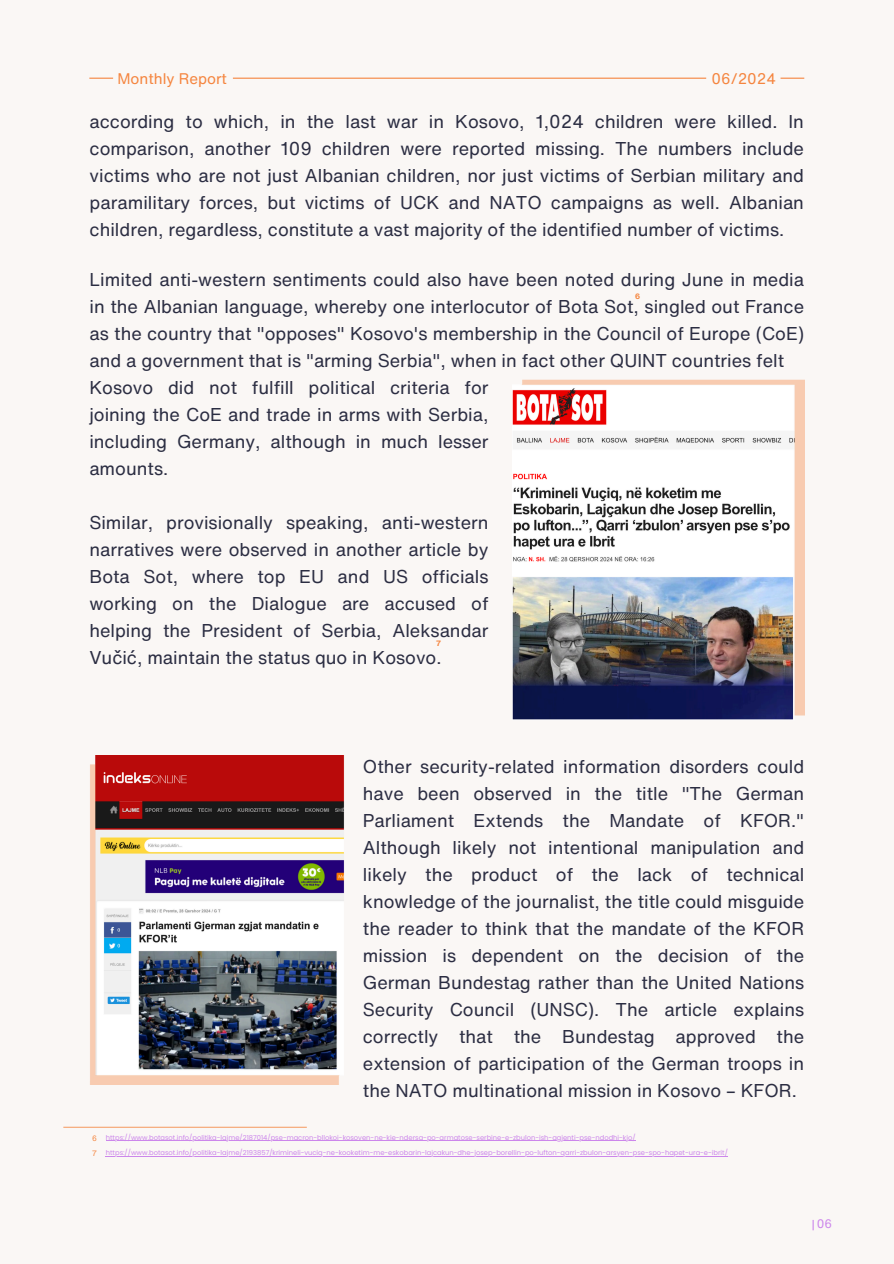
<style>
.page{position:relative;width:894px;height:1264px;background:#fff}
.page>*{position:absolute;margin:0;border:0;box-sizing:border-box;transform-origin:0 0}
.t1{font:18px/27px "Helvetica Now Text";color:#2b2d42;text-align:justify}
.t2{font:15px "Helvetica Now Text";color:#f5853f}
.t3{font:12px "Helvetica Now Text";color:#cc86eb}
.t4{font:700 7.5px "Helvetica Now Text";color:#f5853f}
.t5{font:7.5px "Helvetica Now Text";color:#f5853f}
.t6{font:6.75px "Poppins";color:#cc86eb}
</style>
<div class="page">
<div style="left:0;top:0;width:893px;height:1263px;background:#faf7f5"></div>
<hr style="left:233px;top:78px;width:473px;height:1px;background:#f5853f">
<svg style="left:89px;top:78px;width:24px;height:1px"></svg>
<svg style="left:780px;top:78px;width:24px;height:1px"></svg>
<img style="left:512px;top:379px;width:292px;height:341px">
<img style="left:90px;top:755px;width:254px;height:329px">
<hr style="left:63px;top:1126px;width:244px;height:1px;background:#f5853f">
<hr style="left:106px;top:1140px;width:529px;height:1px;background:#cc86eb">
<hr style="left:106px;top:1155px;width:621px;height:1px;background:#cc86eb">
<p class="t2" style="left:117px;top:67px;width:111px">Monthly Report</p>
<h1 class="t2" style="left:711px;top:67px;width:66px">06/2024</h1>
<h1 class="t1" style="left:90px;top:108px;width:715px">according to which, in the last war in Kosovo, 1,024 children were killed. In comparison, another 109 children were reported missing. The numbers include victims who are not just Albanian children, nor just victims of Serbian military and paramilitary forces, but victims of UCK and NATO campaigns as well. Albanian children, regardless, constitute a vast majority of the identified number of victims.</h1>
<p class="t1" style="left:89px;top:266px;width:716px">Limited anti-western sentiments could also have been noted during June in media in the Albanian language, whereby one interlocutor of Bota Sot, singled out France as the country that "opposes" Kosovo's membership in the Council of Europe (CoE) and a government that is "arming Serbia", when in fact other QUINT countries felt</p>
<h1 class="t4" style="left:635px;top:291px;width:6px">6</h1>
<h1 class="t1" style="left:89px;top:373px;width:400px">Kosovo did not fulfill political criteria for joining the CoE and trade in arms with Serbia, including Germany, although in much lesser amounts.</h1>
<p class="t1" style="left:89px;top:508px;width:400px">Similar, provisionally speaking, anti-western narratives were observed in another article by Bota Sot, where top EU and US officials working on the Dialogue are accused of helping the President of Serbia, Aleksandar Vučić, maintain the status quo in Kosovo.</p>
<p class="t4" style="left:436px;top:637px;width:6px">7</p>
<p class="t1" style="left:363px;top:753px;width:443px">Other security-related information disorders could have been observed in the title "The German Parliament Extends the Mandate of KFOR." Although likely not intentional manipulation and likely the product of the lack of technical knowledge of the journalist, the title could misguide the reader to think that the mandate of the KFOR mission is dependent on the decision of the German Bundestag rather than the United Nations Security Council (UNSC). The article explains correctly that the Bundestag approved the extension of participation of the German troops in the NATO multinational mission in Kosovo – KFOR.</p>
<p class="t5" style="left:92px;top:1132px;width:6px">6</p>
<p class="t6" style="left:106px;top:1132px;width:531px">https://www.botasot.info/politika-lajme/2187014/pse-macron-bllokoi-kosoven-ne-kie-ndersa-po-armatose-serbine-e-zbulon-ish-agjenti-pse-ndodhi-kjo/</p>
<p class="t5" style="left:92px;top:1147px;width:6px">7</p>
<p class="t6" style="left:106px;top:1148px;width:623px">https://www.botasot.info/politika-lajme/2193857/krimineli-vuciq-ne-kooketim-me-eskobarin-lajcakun-dhe-josep-borellin-po-lufton-qarri-zbulon-arsyen-pse-spo-hapet-ura-e-ibrit/</p>
<h1 class="t3" style="left:816px;top:1214px;width:17px">06</h1>
</div>
